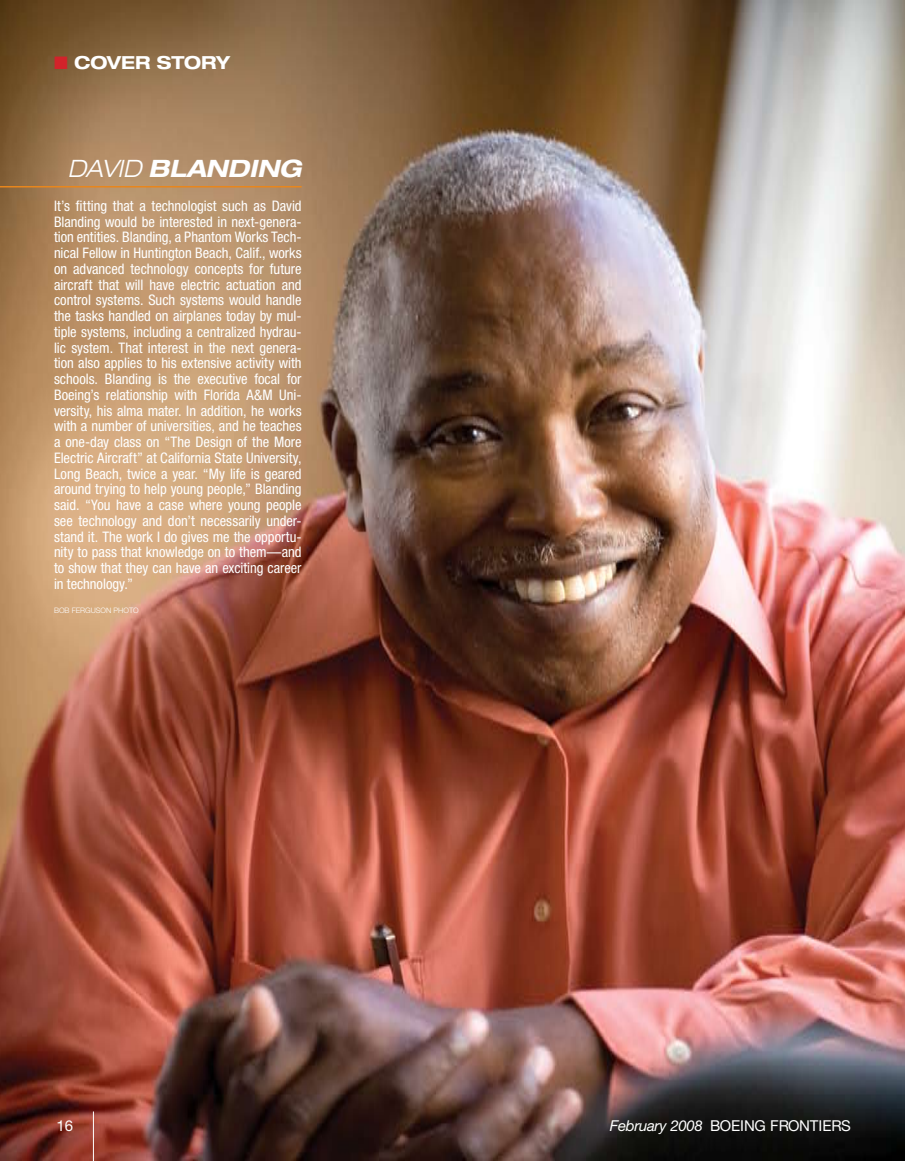
<style>
.page{position:relative;width:905px;height:1161px;background:#fff}
.page>*{position:absolute;margin:0;border:0;box-sizing:border-box;transform-origin:0 0}
.t1{font:italic 700 expanded 24px "Helvetica Neue LT Std";letter-spacing:-.015em;color:#fff}
.t2{font:700 expanded 18px "Helvetica Neue LT Std";letter-spacing:-.005em;color:#fff}
.t3{font:15px "Helvetica Neue LT Std";color:#fff}
.t4{font:condensed 14.55px/15.8px "Helvetica Neue LT Std";letter-spacing:-.005em;color:#fff;text-align:justify}
.t5{font:300 7.5px "Helvetica Neue LT Std";color:#fff}
.s1{color:#d2232a}
.s2{font-weight:300}
.s3{font-style:italic}
</style>
<div class="page">
<img style="left:0;top:0;width:904px;height:1161px">
<hr style="left:93px;top:1112px;width:1px;height:49px;background:#fff">
<hr style="left:0;top:186px;width:302px;height:2px;background:#e8861c">
<p class="t2" style="left:54px;top:51px;width:178px"><span class="s1">■</span> COVER STORY</p>
<h1 class="t1" style="left:68px;top:153px;width:235px"><span class="s2">David</span> BLANDING</h1>
<p class="t4" style="left:54px;top:198px;width:249px">It’s fitting that a technologist such as David Blanding would be interested in next-genera&shy;tion entities. Blanding, a Phantom Works Tech&shy;nical Fellow in Huntington Beach, Calif., works on advanced technology concepts for future aircraft that will have electric actuation and control systems. Such systems would handle the tasks handled on airplanes today by mul&shy;tiple systems, including a centralized hydrau&shy;lic system. That interest in the next genera&shy;tion also applies to his extensive activity with schools. Blanding is the executive focal for Boeing’s relationship with Florida A&amp;M Uni&shy;versity, his alma mater. In addition, he works with a number of universities, and he teaches a one-day class on “The Design of the More Electric Aircraft” at California State University, Long Beach, twice a year. “My life is geared around trying to help young people,” Blanding said. “You have a case where young people see technology and don’t necessarily under&shy;stand it. The work I do gives me the opportu&shy;nity to pass that knowledge on to them—and to show that they can have an exciting career in technology.”</p>
<p class="t5" style="left:54px;top:606px;width:86px">BOB FERGUSON PHOTO</p>
<p class="t3" style="left:57px;top:1116px;width:17px">16</p>
<p class="t3" style="left:609px;top:1117px;width:243px"><span class="s3">February 2008</span> BOEING FRONTIERS</p>
</div>
